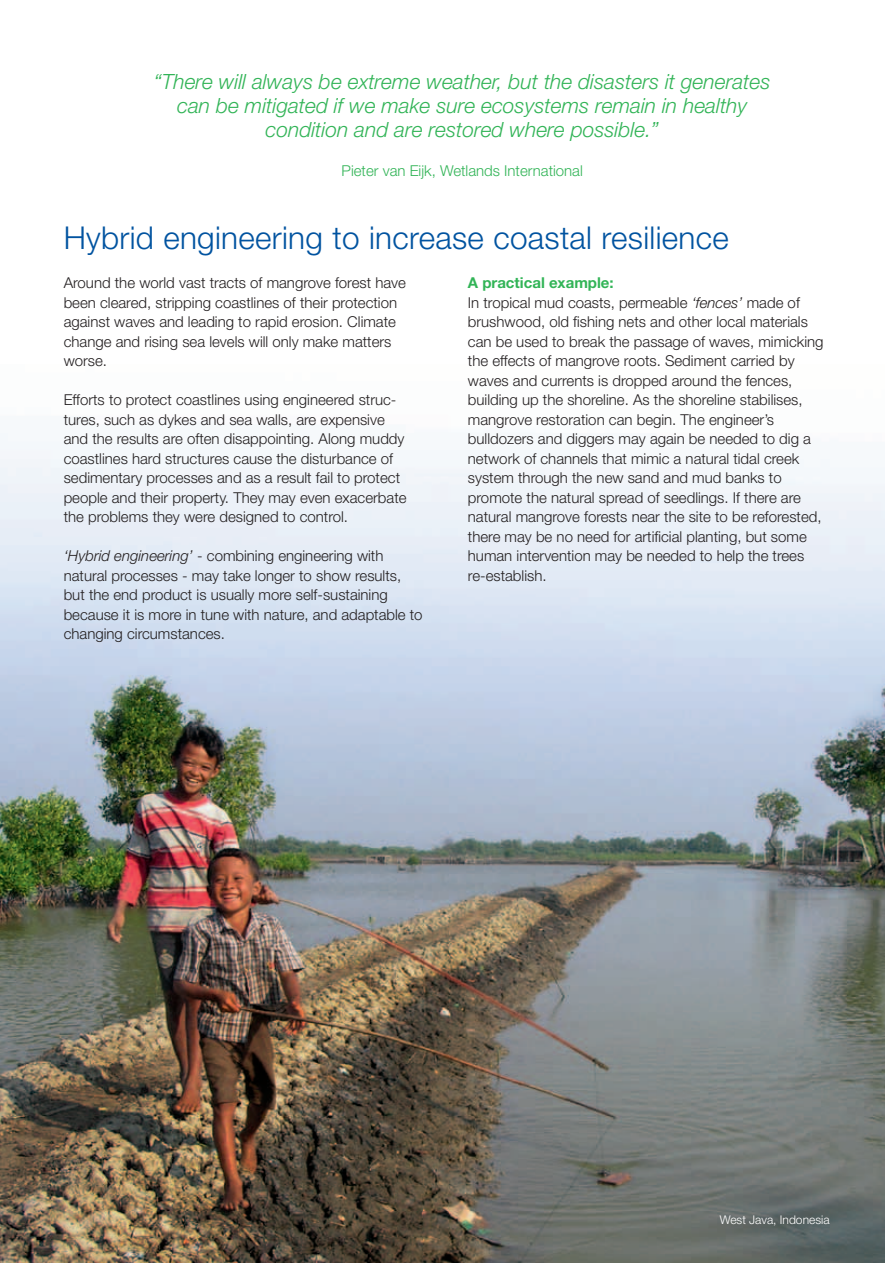
<style>
.page{position:relative;width:885px;height:1263px;background:#fff}
.page>*{position:absolute;margin:0;border:0;box-sizing:border-box;transform-origin:0 0}
.t1{font:300 31.5px "Helvetica Neue LT Std";letter-spacing:.01em;color:#0153a0}
.t2{font:italic 300 21px/24px "Helvetica Neue LT Std";color:#32b457;text-align:center}
.t3{font:300 15px/19.5px "Helvetica Neue LT Std";color:#231f20}
.t4{font:300 15px "Helvetica Neue LT Std";color:#32b457}
.t5{font:300 12px "Helvetica Neue LT Std";color:#fff}
.s1{font-style:italic}
.s2{font-weight:700;color:#32b457}
</style>
<div class="page">
<img style="left:0;top:433px;width:884px;height:830px">
<h2 class="t2" style="left:154px;top:69px;width:618px">“There will always be extreme weather, but the disasters it generates can be mitigated if we make sure ecosystems remain in healthy condition and are restored where possible.”</h2>
<p class="t4" style="left:341px;top:161px;width:243px">Pieter van Eijk, Wetlands International</p>
<h1 class="t1" style="left:64px;top:219px;width:666px">Hybrid engineering to increase coastal resilience</h1>
<p class="t3" style="left:64px;top:273px;width:344px">Around the world vast tracts of mangrove forest have been cleared, stripping coastlines of their protection against waves and leading to rapid erosion. Climate change and rising sea levels will only make matters worse.</p>
<p class="t3" style="left:64px;top:390px;width:344px">Efforts to protect coastlines using engineered struc&shy;tures, such as dykes and sea walls, are expensive and the results are often disappointing. Along muddy coastlines hard structures cause the disturbance of sedimentary processes and as a result fail to protect people and their property. They may even exacerbate the problems they were designed to control.</p>
<p class="t3" style="left:64px;top:546px;width:360px"><span class="s1">‘Hybrid engineering’</span> - combining engineering with natural processes - may take longer to show results, but the end product is usually more self-sustaining because it is more in tune with nature, and adaptable to changing circumstances.</p>
<p class="t3" style="left:468px;top:273px;width:357px"><span class="s2">A practical example:<br></span>In tropical mud coasts, permeable <span class="s1">‘fences’</span> made of brushwood, old fishing nets and other local materials can be used to break the passage of waves, mimicking the effects of mangrove roots. Sediment carried by waves and currents is dropped around the fences, building up the shoreline. As the shoreline stabilises, mangrove restoration can begin. The engineer’s bulldozers and diggers may again be needed to dig a network of channels that mimic a natural tidal creek system through the new sand and mud banks to promote the natural spread of seedlings. If there are natural mangrove forests near the site to be reforested, there may be no need for artificial planting, but some human intervention may be needed to help the trees re-establish.</p>
<p class="t5" style="left:719px;top:1212px;width:111px">West Java, Indonesia</p>
</div>
